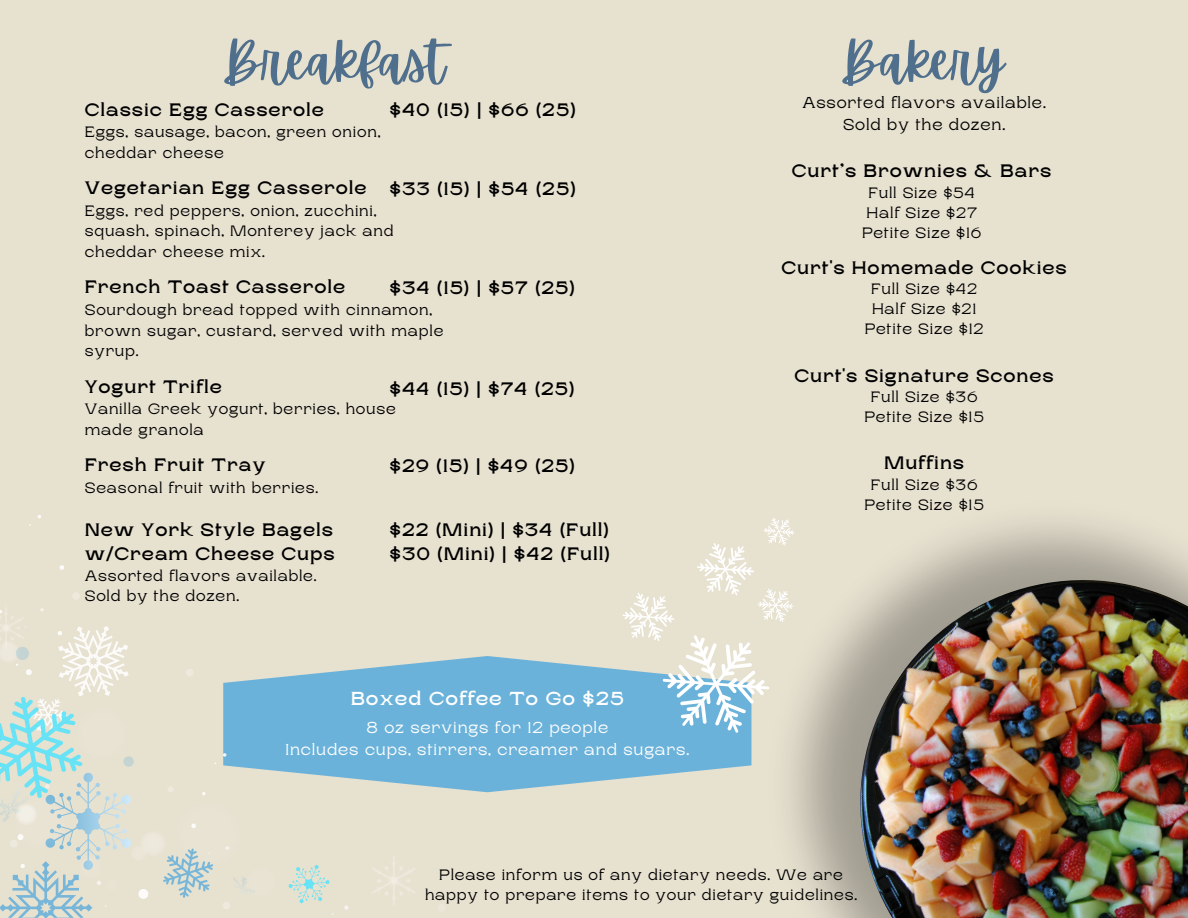
<style>
.page{position:relative;width:1188px;height:918px;background:#e7e1d0}
.page>*{position:absolute;margin:0;border:0;box-sizing:border-box;transform-origin:0 0}
.t1{font:53.55px "Apricots";color:#4f6f8c}
.t2{font:700 18.75px "Rasputin";letter-spacing:.05em;color:#fff}
.t3{font:700 18px/24.8px "Rasputin";letter-spacing:.05em;color:#000}
.t4{font:15.75px "Rasputin";letter-spacing:.05em;color:#fff}
.t5{font:15.75px "Rasputin";letter-spacing:.05em;color:#000}
.t6{font:15px/20.7px "Rasputin";letter-spacing:.05em;color:#000}
</style>
<div class="page">
<svg style="left:278px;top:656px;width:473px;height:136px;fill:#6bb2da"></svg>
<svg style="left:60px;top:565px;width:4px;height:5px"></svg>
<svg style="left:73px;top:592px;width:7px;height:7px"></svg>
<svg style="left:344px;top:905px;width:5px;height:5px"></svg>
<svg style="left:373px;top:858px;width:41px;height:45px"></svg>
<svg style="left:288px;top:865px;width:42px;height:38px"></svg>
<svg style="left:0;top:608px;width:278px;height:310px"></svg>
<svg style="left:617px;top:526px;width:152px;height:226px"></svg>
<img style="left:769px;top:518px;width:396px;height:400px">
<img style="left:829px;top:549px;width:359px;height:369px">
<p class="t1" style="left:222px;top:30px;width:225px">Breakfast</p>
<p class="t3" style="left:85px;top:97px;width:241px">Classic Egg Casserole</p>
<p class="t6" style="left:85px;top:122px;width:297px">Eggs, sausage, bacon, green onion, cheddar cheese</p>
<p class="t3" style="left:85px;top:176px;width:283px">Vegetarian Egg Casserole</p>
<p class="t6" style="left:85px;top:200px;width:310px">Eggs, red peppers, onion, zucchini, squash, spinach, Monterey jack and cheddar cheese mix.</p>
<p class="t3" style="left:85px;top:275px;width:262px">French Toast Casserole</p>
<p class="t6" style="left:85px;top:300px;width:360px">Sourdough bread topped with cinnamon, brown sugar, custard, served with maple syrup.</p>
<p class="t3" style="left:85px;top:374px;width:138px">Yogurt Trifle</p>
<p class="t6" style="left:85px;top:399px;width:313px">Vanilla Greek yogurt, berries, house made granola</p>
<p class="t3" style="left:85px;top:453px;width:182px">Fresh Fruit Tray</p>
<p class="t6" style="left:85px;top:477px;width:235px">Seasonal fruit with berries.</p>
<h2 class="t3" style="left:85px;top:517px;width:250px">New York Style Bagels</h2>
<h2 class="t3" style="left:85px;top:542px;width:252px">w/Cream Cheese Cups</h2>
<h2 class="t6" style="left:85px;top:565px;width:233px">Assorted flavors available.</h2>
<h2 class="t6" style="left:85px;top:585px;width:156px">Sold by the dozen.</h2>
<h2 class="t3" style="left:390px;top:98px;width:188px">$40 (15) | $66 (25)</h2>
<h3 class="t3" style="left:390px;top:176px;width:188px">$33 (15) | $54 (25)</h3>
<h3 class="t3" style="left:390px;top:275px;width:187px">$34 (15) | $57 (25)</h3>
<h3 class="t3" style="left:390px;top:377px;width:187px">$44 (15) | $74 (25)</h3>
<p class="t3" style="left:390px;top:453px;width:187px">$29 (15) | $49 (25)</p>
<p class="t3" style="left:390px;top:517px;width:222px">$22 (Mini) | $34 (Full) $30 (Mini) | $42 (Full)</p>
<h1 class="t2" style="left:351px;top:689px;width:275px">Boxed Coffee To Go $25</h1>
<h1 class="t4" style="left:367px;top:719px;width:243px">8 oz servings for 12 people</h1>
<p class="t4" style="left:286px;top:741px;width:405px">Includes cups, stirrers, creamer and sugars.</p>
<p class="t1" style="left:840px;top:30px;width:166px">Bakery</p>
<p class="t5" style="left:802px;top:94px;width:245px">Assorted flavors available.</p>
<p class="t5" style="left:843px;top:116px;width:164px">Sold by the dozen.</p>
<p class="t3" style="left:792px;top:159px;width:261px">Curt’s Brownies &amp; Bars</p>
<p class="t6" style="left:862px;top:182px;width:121px;line-height:20.2px;text-align:center">Full Size $54<br>Half Size $27<br>Petite Size $16</p>
<p class="t3" style="left:782px;top:255px;width:287px">Curt's Homemade Cookies</p>
<p class="t6" style="left:865px;top:279px;width:121px;line-height:20.2px;text-align:center">Full Size $42<br>Half Size $21<br>Petite Size $12</p>
<p class="t3" style="left:794px;top:363px;width:261px">Curt's Signature Scones</p>
<p class="t6" style="left:864px;top:387px;width:121px;line-height:20.2px;text-align:center">Full Size $36<br>Petite Size $15</p>
<p class="t3" style="left:884px;top:451px;width:82px">Muffins</p>
<p class="t6" style="left:871px;top:474px;width:108px">Full Size $36</p>
<p class="t6" style="left:864px;top:495px;width:121px">Petite Size $15</p>
<h2 class="t6" style="left:425px;top:865px;width:434px;line-height:20.2px;text-align:center">Please inform us of any dietary needs. We are happy to prepare items to your dietary guidelines.</h2>
</div>
